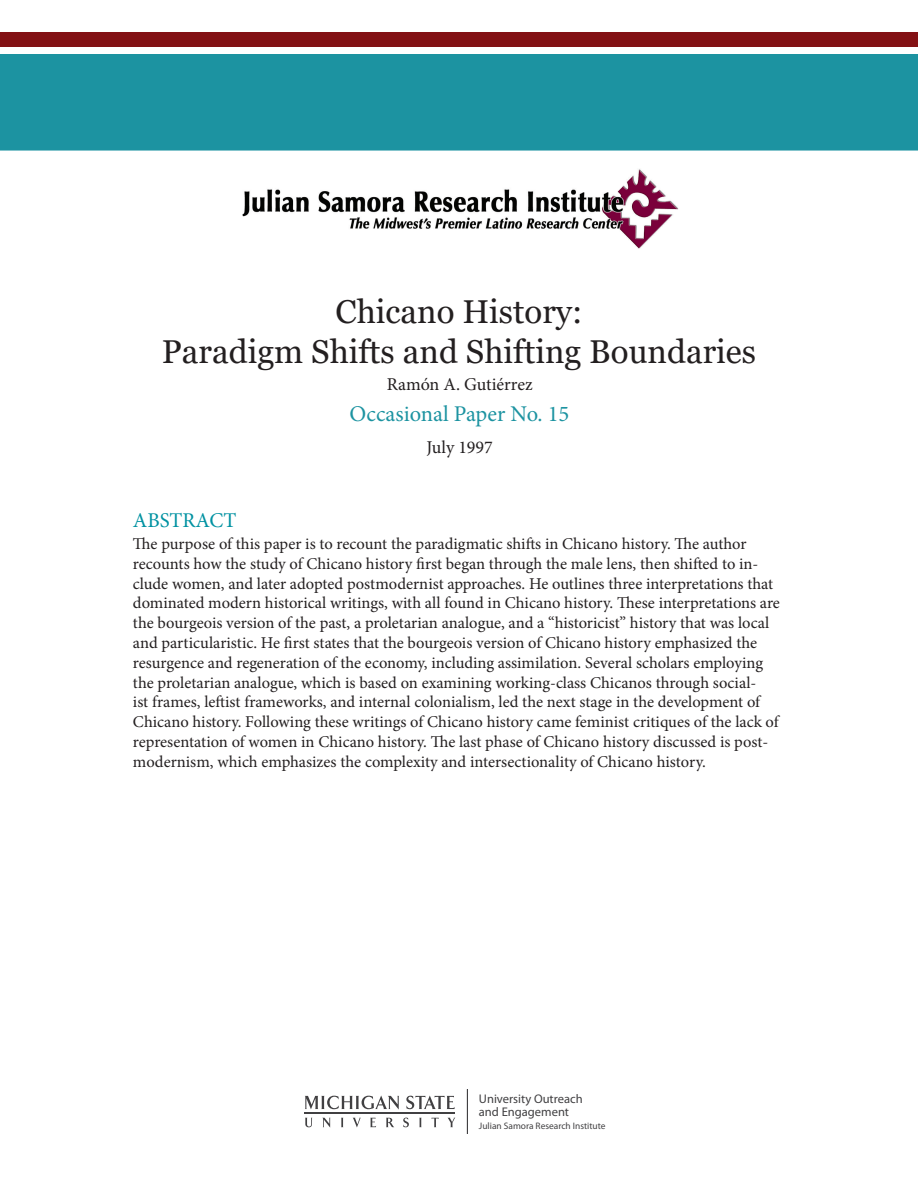
<style>
.page{position:relative;width:918px;height:1188px;background:#fff}
.page>*{position:absolute;margin:0;border:0;box-sizing:border-box;transform-origin:0 0}
.t1{font:33px/39.6px "Georgia";color:#231f20;text-align:center}
.t2{font:22.5px "Minion Pro";color:#1c93a1}
.t3{font:21px "Minion Pro";color:#0092a2}
.t4{font:18px "Minion Pro";color:#231f20}
.t5{font:16.5px/19.8px "Minion Pro";color:#231f20}
.t6{font:12.6px/13.6px "Myriad Pro";color:#414042}
.t7{font:9.45px "Myriad Pro";color:#414042}
</style>
<div class="page">
<div style="left:0;top:54px;width:918px;height:97px;background:#1c93a1"></div>
<div style="left:0;top:32px;width:918px;height:14px;background:#831114"></div>
<img style="left:242px;top:169px;width:437px;height:80px">
<svg style="left:305px;top:1118px;width:7px;height:9px"></svg>
<svg style="left:322px;top:1118px;width:9px;height:10px"></svg>
<svg style="left:341px;top:1118px;width:2px;height:9px"></svg>
<svg style="left:353px;top:1118px;width:8px;height:9px"></svg>
<svg style="left:370px;top:1118px;width:6px;height:9px"></svg>
<svg style="left:386px;top:1118px;width:8px;height:9px"></svg>
<svg style="left:403px;top:1118px;width:6px;height:9px"></svg>
<svg style="left:419px;top:1118px;width:3px;height:9px"></svg>
<svg style="left:432px;top:1118px;width:7px;height:9px"></svg>
<svg style="left:448px;top:1118px;width:7px;height:9px"></svg>
<svg style="left:305px;top:1095px;width:94px;height:15px"></svg>
<svg style="left:406px;top:1095px;width:49px;height:14px"></svg>
<hr style="left:305px;top:1112px;width:150px;height:1px;background:#414042">
<hr style="left:467px;top:1089px;width:1px;height:45px;background:#414042">
<p class="t1" style="left:162px;top:293px;width:596px">Chicano History:<br>Paradigm Shifts and Shifting Boundaries</p>
<p class="t4" style="left:387px;top:372px;width:147px">Ramón A. Gutiérrez</p>
<p class="t2" style="left:350px;top:399px;width:221px">Occasional Paper No. 15</p>
<p class="t4" style="left:427px;top:435px;width:68px">July 1997</p>
<p class="t3" style="left:133px;top:507px;width:105px">ABSTRACT</p>
<p class="t5" style="left:133px;top:534px;width:648px">The purpose of this paper is to recount the paradigmatic shifts in Chicano history. The author recounts how the study of Chicano history first began through the male lens, then shifted to in&shy;clude women, and later adopted postmodernist approaches. He outlines three interpretations that dominated modern historical writings, with all found in Chicano history. These interpretations are the bourgeois version of the past, a proletarian analogue, and a “historicist” history that was local and particularistic. He first states that the bourgeois version of Chicano history emphasized the resurgence and regeneration of the economy, including assimilation. Several scholars employing the proletarian analogue, which is based on examining working-class Chicanos through social-<br>ist frames, leftist frameworks, and internal colonialism, led the next stage in the development of Chicano history. Following these writings of Chicano history came feminist critiques of the lack of representation of women in Chicano history. The last phase of Chicano history discussed is post&shy;modernism, which emphasizes the complexity and intersectionality of Chicano history.</p>
<p class="t6" style="left:479px;top:1091px;width:105px">University Outreach and Engagement</p>
<p class="t7" style="left:479px;top:1120px;width:128px">Julian Samora Research Institute</p>
</div>
